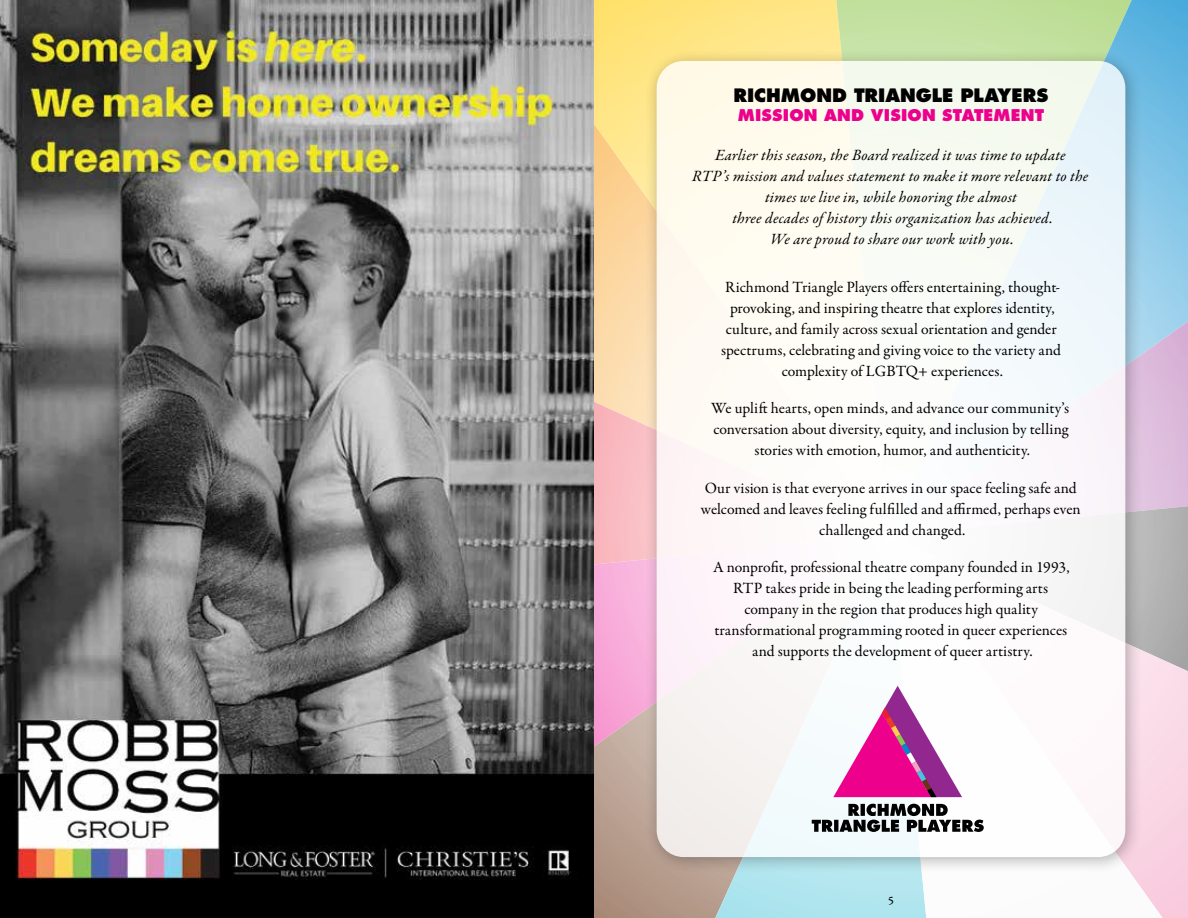
<style>
.page{position:relative;width:1188px;height:918px;background:#fff}
.page>*{position:absolute;margin:0;border:0;box-sizing:border-box;transform-origin:0 0}
.t1{font:800 18px "Futura Std";color:#000}
.t2{font:15.75px/21px "Garamond Premr Pro";color:#000;text-align:center}
.t3{font:italic 15.75px/21px "Garamond Premr Pro";letter-spacing:.015em;color:#000;text-align:center}
.t4{font:800 15.75px "Futura Std";letter-spacing:.01em;color:#ec008c}
.t5{font:12px "Garamond Premr Pro Capt";color:#000}
</style>
<div class="page">
<svg style="left:594px;top:0;width:594px;height:918px;background:#d4ccbd"></svg>
<img style="left:0;top:0;width:594px;height:918px">
<div style="left:644px;top:48px;width:500px;height:827px;background:#000;opacity:.38"></div>
<div style="left:657px;top:61px;width:468px;height:796px;background:linear-gradient(to right,#fef9f2,#f6fafb);border-radius:27px"></div>
<svg style="left:812px;top:804px;width:172px;height:28px"></svg>
<svg style="left:833px;top:686px;width:129px;height:111px"></svg>
<p class="t1" style="left:734px;top:83px;width:316px">RICHMOND TRIANGLE PLAYERS</p>
<p class="t4" style="left:738px;top:105px;width:308px">MISSION AND VISION STATEMENT</p>
<p class="t3" style="left:692px;top:146px;width:398px">Earlier this season, the Board realized it was time to update<br>RTP’s mission and values statement to make it more relevant to the times we live in, while honoring the almost<br>three decades of history this organization has achieved.<br>We are proud to share our work with you.</p>
<p class="t2" style="left:721px;top:277px;width:342px">Richmond Triangle Players offers entertaining, thought&shy;provoking, and inspiring theatre that explores identity, culture, and family across sexual orientation and gender spectrums, celebrating and giving voice to the variety and complexity of LGBTQ+ experiences.</p>
<p class="t2" style="left:711px;top:398px;width:359px">We uplift hearts, open minds, and advance our community’s conversation about diversity, equity, and inclusion by telling stories with emotion, humor, and authenticity.</p>
<p class="t2" style="left:701px;top:478px;width:381px">Our vision is that everyone arrives in our space feeling safe and welcomed and leaves feeling fulfilled and affirmed, perhaps even challenged and changed.</p>
<p class="t2" style="left:713px;top:557px;width:358px">A nonprofit, professional theatre company founded in 1993, RTP takes pride in being the leading performing arts company in the region that produces high quality transformational programming rooted in queer experiences and supports the development of queer artistry.</p>
<p class="t5" style="left:888px;top:893px;width:7px">5</p>
</div>
